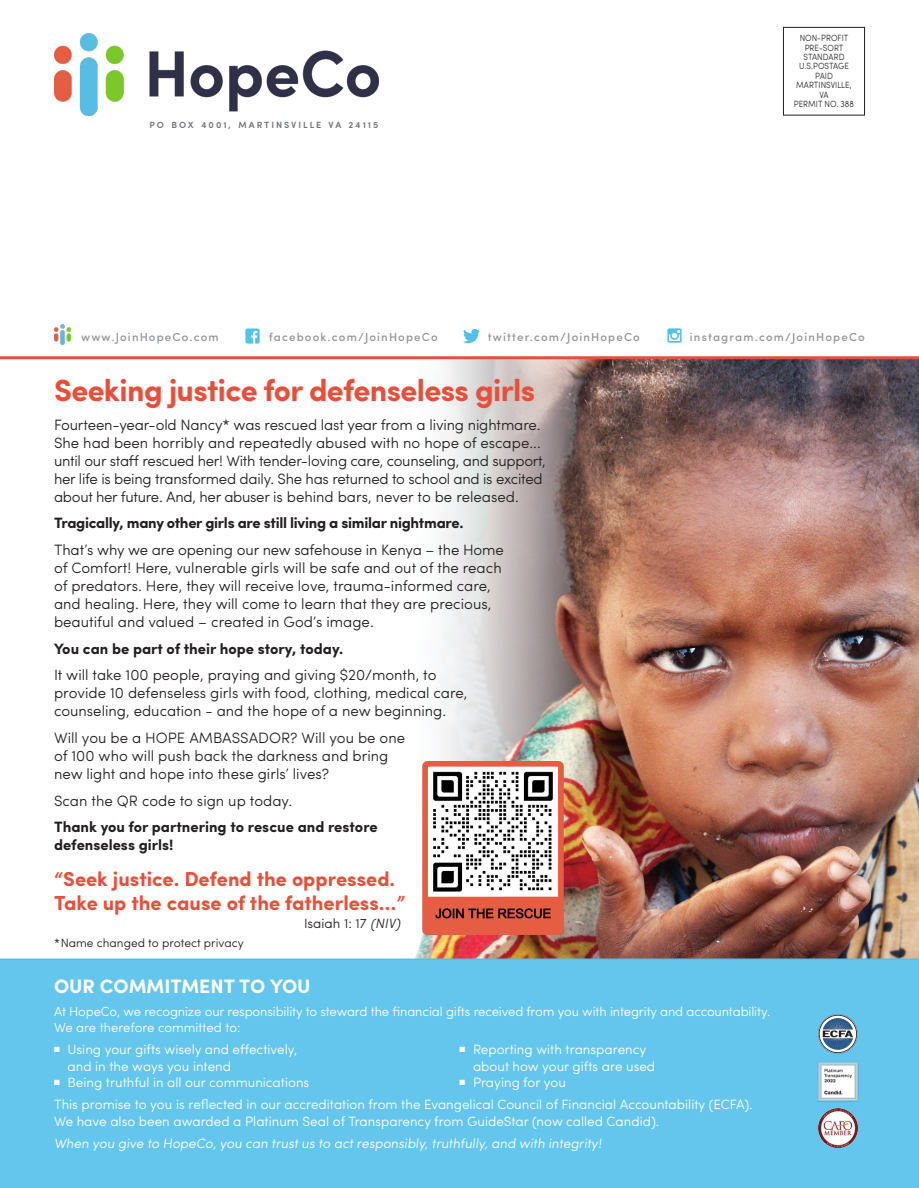
<style>
.page{position:relative;width:919px;height:1188px;background:#fff}
.page>*{position:absolute;margin:0;border:0;box-sizing:border-box;transform-origin:0 0}
.Body_text{font:700 30.75px "Sofia Pro";letter-spacing:-.02em;color:#e84f3b}
.Sub_1{font:700 20.25px/24px "Sofia Pro";color:#e84f3b}
.Gift{font:700 19.5px "Sofia Pro";color:#fff}
.Body_text-2{font:300 15px/18px "Sofia Pro";color:#231f20}
.Body_text-3{font:300 15px/18px "Sofia Pro";letter-spacing:-.02em;color:#231f20}
.Body_text-4{font:700 15px/18px "Sofia Pro";letter-spacing:-.005em;color:#231f20}
.Body_text-5{font:300 13.5px/16.5px "Sofia Pro";color:#fff}
.Body_text_bullets{font:300 13.5px "Sofia Pro";color:#fff}
.Sub_1-2{font:300 13.5px "Sofia Pro";color:#231f20}
.Body_text-6{font:300 13.2px/16.5px "Sofia Pro";letter-spacing:-.01em;color:#fff}
.Body_text-7{font:300 12px "Sofia Pro";color:#231f20}
.Sub_1_body{font:500 11.7px "Sofia Pro";letter-spacing:.1em;color:#939598}
.Body_text-8{font:300 9px "Sofia Pro";color:#231f20;scale:.9 1}
.Sub_1_body-2{font:600 9px "Sofia Pro";letter-spacing:.22em;color:#727477}
.s1{font-style:italic}
</style>
<div class="page">
<img style="left:918px;top:358px;width:1px;height:273px">
<img style="left:385px;top:359px;width:533px;height:599px">
<svg style="left:918px;top:1127px;width:1px;height:27px"></svg>
<hr style="left:0;top:356px;width:918px;height:3px;background:#e84f3b">
<div style="left:0;top:958px;width:918px;height:230px;background:#65c6ed"></div>
<svg style="left:817px;top:1014px;width:40px;height:40px"></svg>
<img style="left:817px;top:1108px;width:40px;height:40px">
<img style="left:816px;top:1060px;width:42px;height:42px">
<img style="left:245px;top:328px;width:15px;height:16px">
<img style="left:463px;top:329px;width:17px;height:15px">
<img style="left:667px;top:328px;width:15px;height:15px">
<div style="left:782px;top:27px;width:82px;height:89px;border:1px solid #231f20"></div>
<img style="left:54px;top:34px;width:324px;height:82px">
<img style="left:54px;top:325px;width:17px;height:19px">
<img style="left:406px;top:761px;width:173px;height:173px">
<p class="Sub_1_body-2" style="left:149px;top:118px;width:230px">PO BOX 4001, MARTINSVILLE VA 24115</p>
<p class="Body_text-8" style="left:799px;top:32px;width:56px">NON-PROFIT</p>
<p class="Body_text-8" style="left:804px;top:41px;width:45px">PRE-SORT</p>
<p class="Body_text-8" style="left:803px;top:50px;width:47px">STANDARD</p>
<p class="Body_text-8" style="left:798px;top:60px;width:57px">U.S.POSTAGE</p>
<p class="Body_text-8" style="left:814px;top:69px;width:21px">PAID</p>
<p class="Body_text-8" style="left:795px;top:78px;width:63px">MARTINSVILLE,</p>
<p class="Body_text-8" style="left:819px;top:88px;width:12px">VA</p>
<p class="Body_text-8" style="left:793px;top:97px;width:68px">PERMIT NO. 388</p>
<p class="Sub_1_body" style="left:81px;top:328px;width:139px">www.JoinHopeCo.com</p>
<p class="Sub_1_body" style="left:268px;top:328px;width:170px">facebook.com/JoinHopeCo</p>
<p class="Sub_1_body" style="left:487px;top:328px;width:154px">twitter.com/JoinHopeCo</p>
<p class="Sub_1_body" style="left:689px;top:328px;width:176px">instagram.com/JoinHopeCo</p>
<p class="Body_text" style="left:54px;top:367px;width:482px">Seeking justice for defenseless girls</p>
<p class="Body_text-3" style="left:54px;top:415px;width:493px">Fourteen-year-old Nancy* was rescued last year from a living nightmare.<br>She had been horribly and repeatedly abused with no hope of escape... until our staff rescued her! With tender-loving care, counseling, and support, her life is being transformed daily. She has returned to school and is excited about her future. And, her abuser is behind bars, never to be released.</p>
<p class="Body_text-4" style="left:54px;top:513px;width:411px">Tragically, many other girls are still living a similar nightmare.</p>
<p class="Body_text-2" style="left:54px;top:540px;width:451px">That’s why we are opening our new safehouse in Kenya – the Home of Comfort! Here, vulnerable girls will be safe and out of the reach of predators. Here, they will receive love, trauma-informed care, and healing. Here, they will come to learn that they are precious, beautiful and valued – created in God’s image.</p>
<p class="Body_text-4" style="left:54px;top:638px;width:291px">You can be part of their hope story, today.</p>
<p class="Body_text-2" style="left:54px;top:665px;width:415px">It will take 100 people, praying and giving $20/month, to provide 10 defenseless girls with food, clothing, medical care, counseling, education - and the hope of a new beginning.</p>
<p class="Body_text-2" style="left:54px;top:728px;width:352px">Will you be a HOPE AMBASSADOR? Will you be one of 100 who will push back the darkness and bring new light and hope into these girls’ lives?</p>
<p class="Body_text-2" style="left:54px;top:790px;width:240px">Scan the QR code to sign up today.</p>
<p class="Body_text-4" style="left:54px;top:817px;width:325px">Thank you for partnering to rescue and restore defenseless girls!</p>
<p class="Sub_1" style="left:54px;top:866px;width:352px">“Seek justice. Defend the oppressed.<br>Take up the cause of the fatherless…”</p>
<p class="Sub_1-2" style="left:304px;top:914px;width:98px">Isaiah 1: 17 <span class="s1">(NIV)</span></p>
<p class="Body_text-7" style="left:54px;top:934px;width:191px">*Name changed to protect privacy</p>
<p class="Gift" style="left:54px;top:971px;width:258px">OUR COMMITMENT TO YOU</p>
<p class="Body_text-6" style="left:54px;top:1002px;width:717px">At HopeCo, we recognize our responsibility to steward the financial gifts received from you with integrity and accountability.<br>We are therefore committed to:</p>
<p class="Body_text_bullets" style="left:54px;top:1040px;width:245px">■ Using your gifts wisely and effectively,</p>
<p class="Body_text_bullets" style="left:459px;top:1040px;width:188px">■ Reporting with transparency</p>
<p class="Body_text_bullets" style="left:68px;top:1056px;width:165px">and in the ways you intend</p>
<p class="Body_text_bullets" style="left:472px;top:1056px;width:184px">about how your gifts are used</p>
<p class="Body_text_bullets" style="left:54px;top:1073px;width:256px">■ Being truthful in all our communications</p>
<p class="Body_text_bullets" style="left:459px;top:1073px;width:108px">■ Praying for you</p>
<p class="Body_text-5" style="left:54px;top:1095px;width:699px">This promise to you is reflected in our accreditation from the Evangelical Council of Financial Accountability (ECFA).<br>We have also been awarded a Platinum Seal of Transparency from GuideStar (now called Candid).</p>
<p class="Body_text-5" style="left:54px;top:1134px;width:551px">When you give to HopeCo, you can trust us to act responsibly, truthfully, and with integrity!</p>
</div>
